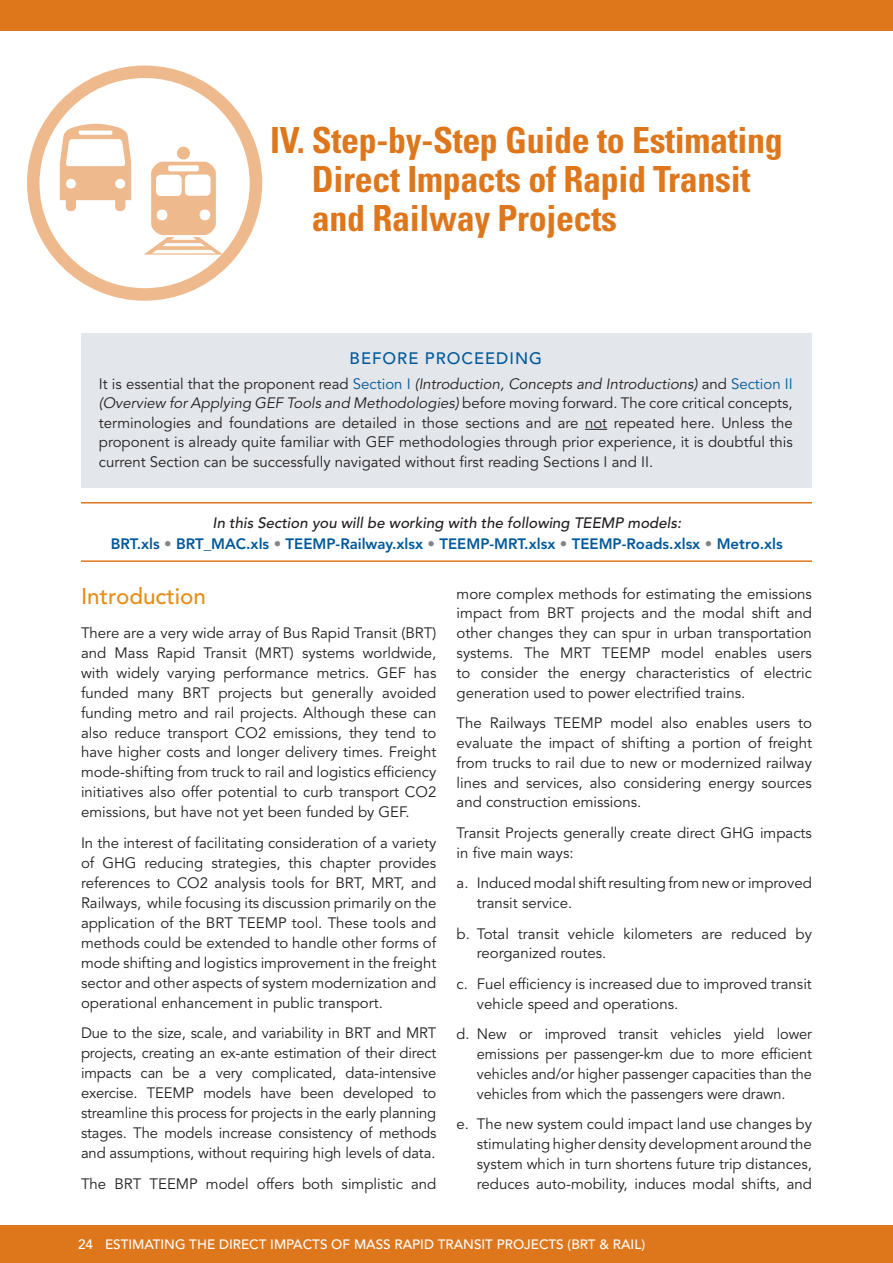
<style>
.page{position:relative;width:893px;height:1263px;background:#fff}
.page>*{position:absolute;margin:0;border:0;box-sizing:border-box;transform-origin:0 0}
.t1{font:700 condensed 36px/39px "Univers";letter-spacing:-.01em;color:#de761b}
.t2{font:500 22.5px "Avenir LT Std";color:#e58e19}
.t3{font:500 16.5px "Avenir LT Std";letter-spacing:.06em;color:#00599b}
.t4{font:15px/20px "Avenir LT Std";color:#231f20;text-align:justify}
.t5{font:800 15px/21px "Avenir LT Std";color:#00599b;text-align:center}
.t6{font:500 13.5px "Avenir LT Std";color:#fff}
.s1{color:#00599b}
.s2{font-style:italic}
.s3{font-weight:500;font-style:italic;color:#231f20}
.s4{color:#828487}
</style>
<div class="page">
<div style="left:0;top:1226px;width:893px;height:37px;background:#de761b"></div>
<div style="left:0;top:0;width:893px;height:30px;background:#de761b"></div>
<div style="left:81px;top:333px;width:731px;height:155px;background:#e3e6ea"></div>
<svg style="left:585px;top:429px;width:22px;height:1px"></svg>
<hr style="left:81px;top:560px;width:731px;height:2px;background:#de761b">
<hr style="left:81px;top:502px;width:731px;height:1px;background:#de761b">
<div style="left:27px;top:66px;width:235px;height:235px;border:13px solid #de761b;border-radius:50%"></div>
<svg style="left:60px;top:124px;width:71px;height:87px"></svg>
<svg style="left:144px;top:147px;width:79px;height:108px"></svg>
<h1 class="t1" style="left:312px;top:121px;width:472px;text-indent:-42px">IV. Step-by-Step Guide to Estimating<br>Direct Impacts of Rapid Transit and Railway Projects</h1>
<p class="t3" style="left:350px;top:349px;width:194px">BEFORE PROCEEDING</p>
<p class="t4" style="left:99px;top:374px;width:695px;line-height:19.5px">It is essential that the proponent read <span class="s1">Section I</span> <span class="s2">(Introduction, Concepts and Introductions)</span> and <span class="s1">Section II </span><span class="s2">(Overview for Applying GEF Tools and Methodologies)</span> before moving forward. The core critical concepts, terminologies and foundations are detailed in those sections and are not repeated here. Unless the proponent is already quite familiar with GEF methodologies through prior experience, it is doubtful this current Section can be successfully navigated without first reading Sections I and II.</p>
<p class="t5" style="left:111px;top:512px;width:673px"><span class="s3">In this Section you will be working with the following TEEMP models:<br></span>BRT.xls <span class="s4">•</span> BRT_MAC.xls <span class="s4">•</span> TEEMP-Railway.xlsx <span class="s4">•</span> TEEMP-MRT.xlsx <span class="s4">•</span> TEEMP-Roads.xlsx <span class="s4">•</span> Metro.xls</p>
<h2 class="t2" style="left:81px;top:583px;width:127px">I NTRODUCTION</h2>
<p class="t4" style="left:81px;top:623px;width:357px">There are a very wide array of Bus Rapid Transit (BRT) and Mass Rapid Transit (MRT) systems worldwide, with widely varying performance metrics. GEF has funded many BRT projects but generally avoided funding metro and rail projects. Although these can also reduce transport CO2 emissions, they tend to have higher costs and longer delivery times. Freight mode-shifting from truck to rail and logistics efficiency initiatives also offer potential to curb transport CO2 emissions, but have not yet been funded by GEF.</p>
<p class="t4" style="left:81px;top:833px;width:357px">In the interest of facilitating consideration of a variety of GHG reducing strategies, this chapter provides references to CO2 analysis tools for BRT, MRT, and Railways, while focusing its discussion primarily on the application of the BRT TEEMP tool. These tools and methods could be extended to handle other forms of mode shifting and logistics improvement in the freight sector and other aspects of system modernization and operational enhancement in public transport.</p>
<p class="t4" style="left:81px;top:1023px;width:357px">Due to the size, scale, and variability in BRT and MRT projects, creating an ex-ante estimation of their direct impacts can be a very complicated, data-intensive exercise. TEEMP models have been developed to streamline this process for projects in the early planning stages. The models increase consistency of methods and assumptions, without requiring high levels of data.</p>
<p class="t4" style="left:81px;top:1174px;width:357px">The BRT TEEMP model offers both simplistic and</p>
<p class="t4" style="left:457px;top:584px;width:357px">more complex methods for estimating the emissions impact from BRT projects and the modal shift and other changes they can spur in urban transportation systems. The MRT TEEMP model enables users to consider the energy characteristics of electric generation used to power electrified trains.</p>
<p class="t4" style="left:457px;top:713px;width:357px">The Railways TEEMP model also enables users to evaluate the impact of shifting a portion of freight from trucks to rail due to new or modernized railway lines and services, also considering energy sources and construction emissions.</p>
<p class="t4" style="left:457px;top:823px;width:357px">Transit Projects generally create direct GHG impacts in five main ways:</p>
<p class="t4" style="left:477px;top:874px;width:337px;text-indent:-20px">a. Induced modal shift resulting from new or improved transit service.</p>
<p class="t4" style="left:477px;top:924px;width:337px;text-indent:-20px">b. Total transit vehicle kilometers are reduced by reorganized routes.</p>
<p class="t4" style="left:477px;top:974px;width:337px;text-indent:-20px">c. Fuel efficiency is increased due to improved transit vehicle speed and operations.</p>
<p class="t4" style="left:477px;top:1025px;width:337px;text-indent:-20px">d. New or improved transit vehicles yield lower emissions per passenger-km due to more efficient vehicles and/or higher passenger capacities than the vehicles from which the passengers were drawn.</p>
<p class="t4" style="left:477px;top:1115px;width:337px;text-indent:-20px">e. The new system could impact land use changes by stimulating higher density development around the system which in turn shortens future trip distances, reduces auto-mobility, induces modal shifts, and</p>
<p class="t6" style="left:78px;top:1236px;width:569px">24 ESTIMATING THE DIRECT IM PACTS OF MASS RAPID TRANSIT PROJECTS (BRT &amp; RAIL)</p>
</div>
